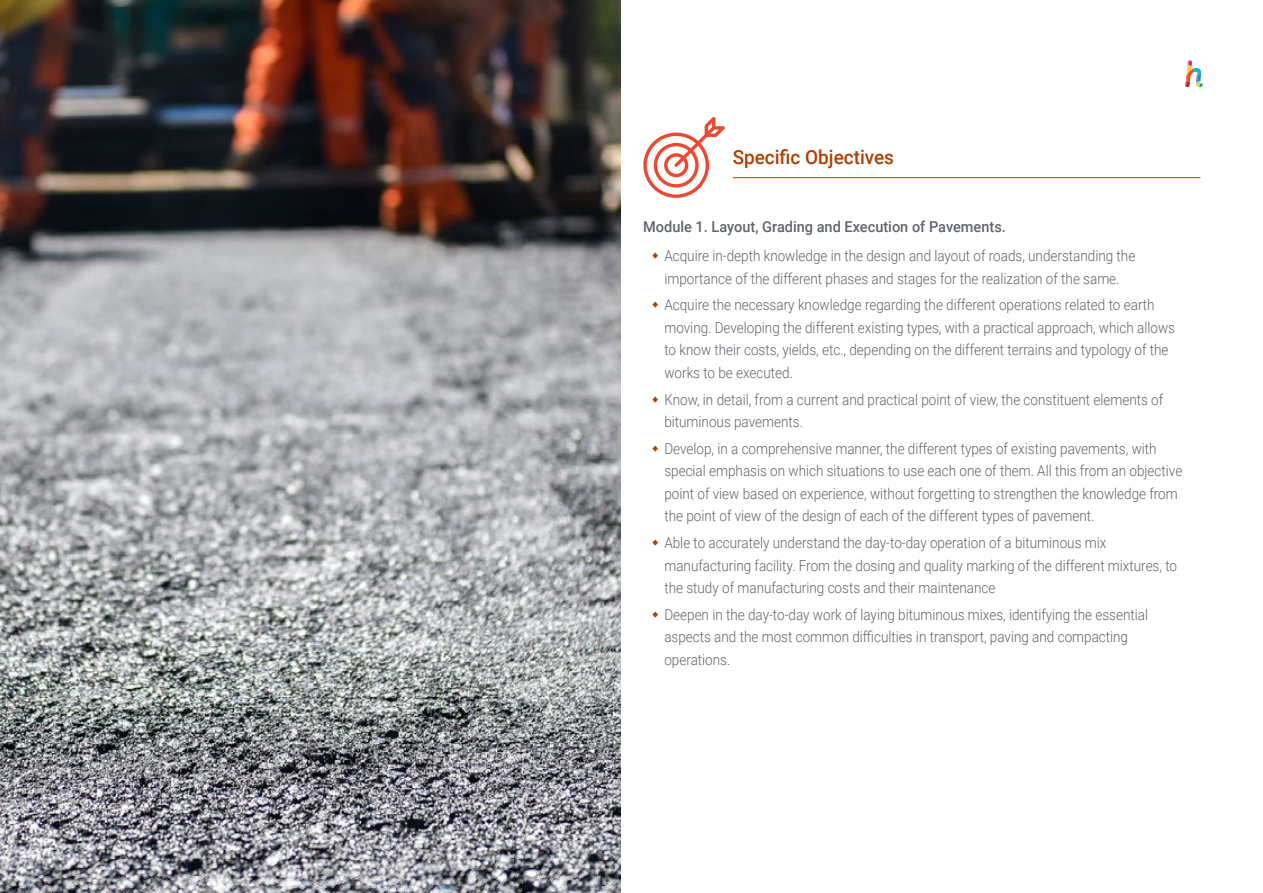
<style>
.page{position:relative;width:1263px;height:893px;background:#fff}
.page>*{position:absolute;margin:0;border:0;box-sizing:border-box;transform-origin:0 0}
.t1{font:500 19.5px "Roboto";color:#ae4000}
.t2{font:300 15px/22.5px "Roboto";color:#61646a;scale:.9 1}
.t3{font:500 15px "Roboto";color:#61646a}
</style>
<div class="page">
<img style="left:0;top:0;width:621px;height:893px">
<hr style="left:733px;top:177px;width:467px;height:1px;background:#ae4000">
<svg style="left:643px;top:117px;width:82px;height:81px"></svg>
<svg style="left:1185px;top:61px;width:17px;height:27px"></svg>
<h1 class="t1" style="left:733px;top:144px;width:163px">Specific Objectives</h1>
<p class="t3" style="left:643px;top:217px;width:364px">Module 1. Layout, Grading and Execution of Pavements.</p>
<p class="t2" style="left:664px;top:244px;width:525px">Acquire in-depth knowledge in the design and layout of roads, understanding the importance of the different phases and stages for the realization of the same.</p>
<p class="t2" style="left:664px;top:293px;width:569px">Acquire the necessary knowledge regarding the different operations related to earth moving. Developing the different existing types, with a practical approach, which allows to know their costs, yields, etc., depending on the different terrains and typology of the works to be executed.</p>
<p class="t2" style="left:664px;top:387px;width:556px">Know, in detail, from a current and practical point of view, the constituent elements of bituminous pavements.</p>
<p class="t2" style="left:664px;top:437px;width:577px">Develop, in a comprehensive manner, the different types of existing pavements, with special emphasis on which situations to use each one of them. All this from an objective point of view based on experience, without forgetting to strengthen the knowledge from the point of view of the design of each of the different types of pavement.</p>
<p class="t2" style="left:664px;top:531px;width:571px">Able to accurately understand the day-to-day operation of a bituminous mix manufacturing facility. From the dosing and quality marking of the different mixtures, to the study of manufacturing costs and their maintenance</p>
<p class="t2" style="left:664px;top:603px;width:539px">Deepen in the day-to-day work of laying bituminous mixes, identifying the essential aspects and the most common difficulties in transport, paving and compacting operations.</p>
</div>
